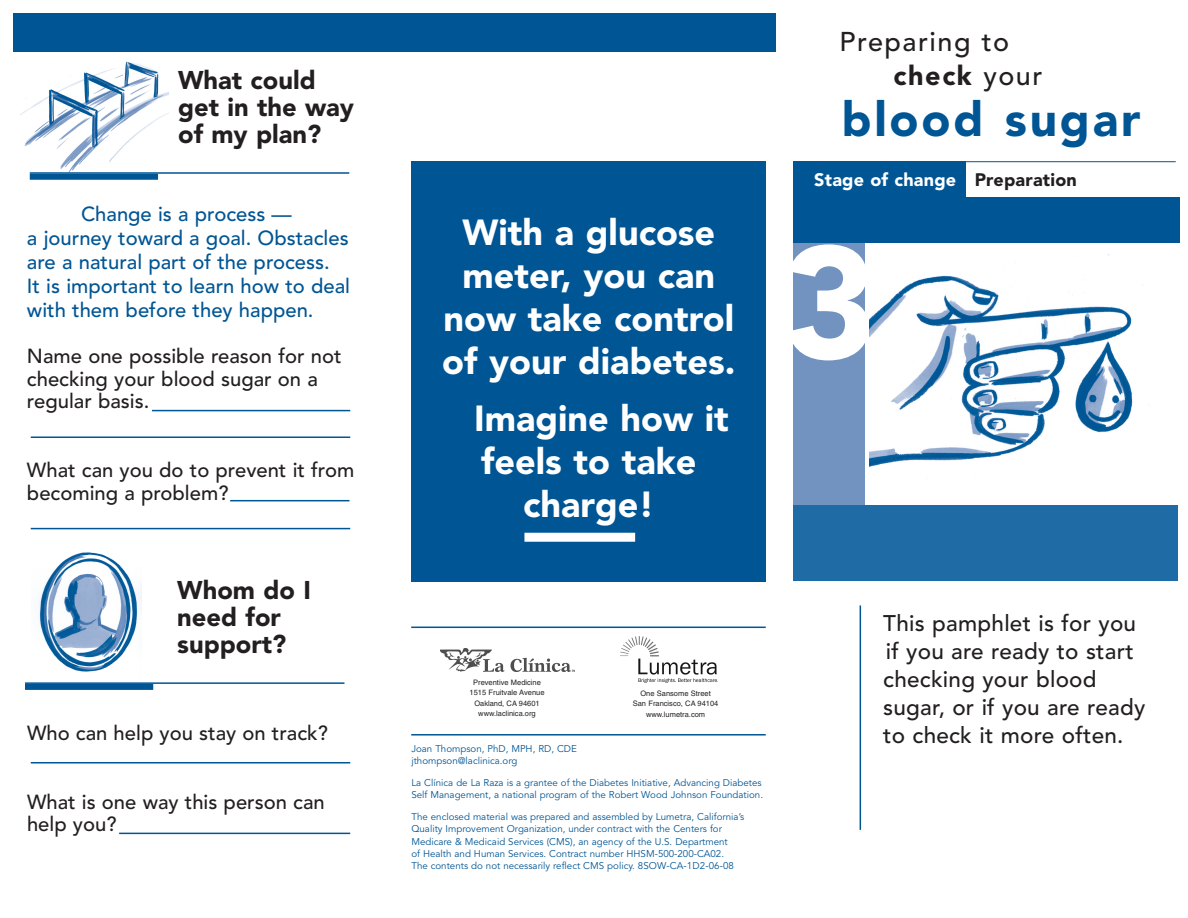
<style>
.page{position:relative;width:1188px;height:918px;background:#fff}
.page>*{position:absolute;margin:0;border:0;box-sizing:border-box;transform-origin:0 0}
.t1{font:900 158.55px "Avenir";color:#fff}
.t2{font:900 47.7px "Avenir";letter-spacing:.06em;color:#005594}
.t3{font:900 36px/43.2px "Avenir";color:#fff;text-align:center}
.t4{font:500 27px/33.6px "Avenir";letter-spacing:.055em;color:#231f20}
.t5{font:900 25.5px/27px "Avenir";color:#231f20}
.t6{font:500 22.5px/28px "Avenir";letter-spacing:.01em;color:#231f20}
.t7{font:500 20.25px/22.5px "Avenir";color:#231f20}
.t8{font:500 20.25px/24px "Avenir";color:#005594}
.t9{font:900 18px "Avenir";letter-spacing:.01em;color:#fff}
.t10{font:9.75px/12.1px "Avenir";color:#005594}
.t11{font:7.5px/10.5px "Helvetica";color:#231f20;text-align:center}
.s1{font-weight:900}
.s2{color:#231f20}
</style>
<div class="page">
<div style="left:14px;top:14px;width:762px;height:38px;background:#005594"></div>
<div style="left:794px;top:240px;width:71px;height:273px;background:#7292c0"></div>
<img style="left:870px;top:255px;width:263px;height:224px">
<hr style="left:860px;top:605px;width:1px;height:225px;background:#005594">
<img style="left:20px;top:61px;width:149px;height:111px">
<div style="left:30px;top:174px;width:128px;height:6px;background:#005594"></div>
<hr style="left:30px;top:172px;width:319px;height:2px;background:#005594">
<img style="left:39px;top:552px;width:102px;height:120px">
<div style="left:25px;top:684px;width:128px;height:6px;background:#005594"></div>
<hr style="left:25px;top:682px;width:319px;height:2px;background:#005594">
<div style="left:794px;top:506px;width:384px;height:75px;background:#1e6ba5"></div>
<div style="left:794px;top:198px;width:386px;height:45px;background:#005594"></div>
<hr style="left:794px;top:197px;width:386px;height:2px;background:#005594">
<div style="left:794px;top:161px;width:172px;height:37px;background:#005594"></div>
<hr style="left:950px;top:161px;width:226px;height:1px;background:#005594">
<div style="left:412px;top:161px;width:354px;height:421px;background:#005594"></div>
<div style="left:524px;top:533px;width:111px;height:9px;background:#fff"></div>
<hr style="left:411px;top:734px;width:355px;height:2px;background:#005594">
<hr style="left:411px;top:627px;width:355px;height:1px;background:#005594">
<img style="left:441px;top:649px;width:133px;height:23px">
<img style="left:620px;top:637px;width:97px;height:46px">
<hr style="left:152px;top:410px;width:198px;height:1px;background:#005594">
<hr style="left:119px;top:833px;width:231px;height:1px;background:#005594">
<hr style="left:31px;top:762px;width:319px;height:2px;background:#005594">
<hr style="left:31px;top:528px;width:319px;height:1px;background:#005594">
<hr style="left:31px;top:436px;width:319px;height:2px;background:#005594">
<hr style="left:230px;top:500px;width:120px;height:1px;background:#005594">
<h3 class="t5" style="left:178px;top:69px;width:177px">What could get in the way of my plan?</h3>
<h3 class="t8" style="left:27px;top:204px;width:325px;text-indent:54px">Change is a process —<br>a journey toward a goal. Obstacles are a natural part of the process.<br>It is important to learn how to deal with them before they happen.</h3>
<h3 class="t7" style="left:27px;top:347px;width:316px">Name one possible reason for not checking your blood sugar on a regular basis.</h3>
<h3 class="t7" style="left:27px;top:461px;width:329px">What can you do to prevent it from becoming a problem?</h3>
<h3 class="t5" style="left:177px;top:579px;width:135px">Whom do I need for support?</h3>
<h3 class="t7" style="left:27px;top:723px;width:302px">Who can help you stay on track?</h3>
<h3 class="t7" style="left:27px;top:792px;width:299px">What is one way this person can help you?</h3>
<h3 class="t3" style="left:442px;top:214px;width:295px">With a glucose meter, you can now take control of your diabetes.</h3>
<h3 class="t3" style="left:474px;top:400px;width:256px">Imagine how it</h3>
<h3 class="t3" style="left:481px;top:443px;width:217px">feels to take</h3>
<h3 class="t3" style="left:523px;top:486px;width:133px">charge!</h3>
<h3 class="t4" style="left:894px;top:27px;width:150px;text-indent:-54px">Preparing to <span class="s1">check</span> your</h3>
<h2 class="t2" style="left:842px;top:100px;width:301px">blood sugar</h2>
<h3 class="t9" style="left:814px;top:172px;width:264px">Stage of change <span class="s2">Preparation</span></h3>
<h1 class="t1" style="left:783px;top:239px;width:95px">3</h1>
<p class="t11" style="left:470px;top:678px;width:76px">Preventive Medicine<br>1515 Fruitvale Avenue<br>Oakland, CA 94601 www.laclinica.org</p>
<p class="t11" style="left:633px;top:688px;width:87px">One Sansome Street<br>San Francisco, CA 94104 www.lumetra.com</p>
<p class="t10" style="left:411px;top:743px;width:167px">Joan Thompson, PhD, MPH, RD, CDE jthompson@laclinica.org</p>
<p class="t10" style="left:411px;top:777px;width:353px">La Clínica de La Raza is a grantee of the Diabetes Initiative, Advancing Diabetes<br>Self Management, a national program of the Robert Wood Johnson Foundation.</p>
<p class="t10" style="left:411px;top:812px;width:334px">The enclosed material was prepared and assembled by Lumetra, California’s Quality Improvement Organization, under contract with the Centers for Medicare &amp; Medicaid Services (CMS), an agency of the U.S. Department<br>of Health and Human Services. Contract number HHSM-500-200-CA02.<br>The contents do not necessarily reflect CMS policy. 8SOW-CA-1D2-06-08</p>
<h3 class="t6" style="left:883px;top:611px;width:263px">This pamphlet is for you if you are ready to start checking your blood sugar, or if you are ready to check it more often.</h3>
</div>
